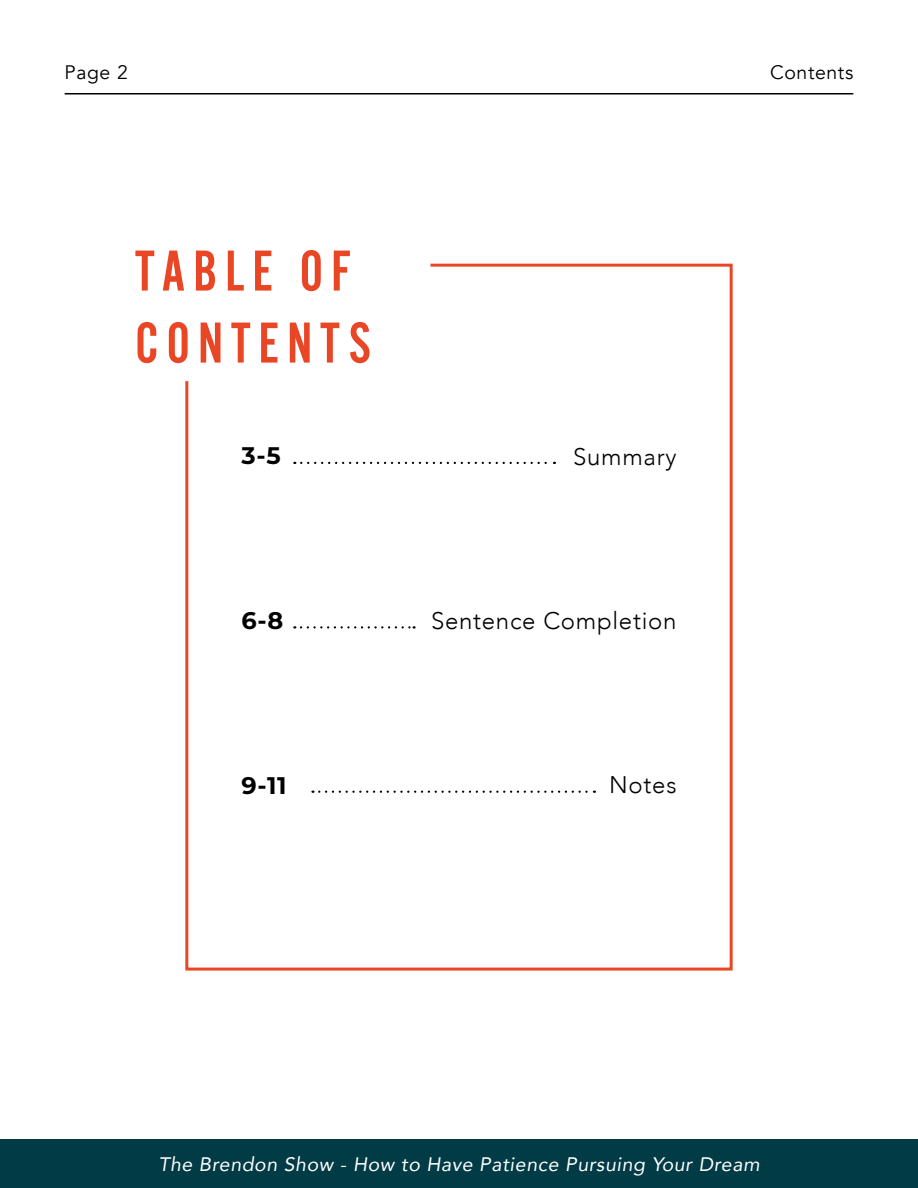
<style>
.page{position:relative;width:918px;height:1188px;background:#fff}
.page>*{position:absolute;margin:0;border:0;box-sizing:border-box;transform-origin:0 0}
.t1{font:60px/72px "Alternate Got No 2 D";letter-spacing:.13em;color:#e84625}
.t2{font:300 24px "Avenir";letter-spacing:.03em;color:#000}
.t3{font:700 24px "Montserrat";color:#000}
.t4{font:italic 19.5px "Avenir";letter-spacing:.03em;color:#fff}
.t5{font:19.5px "Avenir";letter-spacing:.03em;color:#000}
</style>
<div class="page">
<div style="left:0;top:1140px;width:918px;height:48px;background:#003b46"></div>
<hr style="left:65px;top:93px;width:788px;height:1px;background:#000">
<svg style="left:185px;top:263px;width:548px;height:708px"></svg>
<svg style="left:301px;top:462px;width:254px;height:2px"></svg>
<svg style="left:301px;top:626px;width:114px;height:3px"></svg>
<svg style="left:319px;top:791px;width:276px;height:2px"></svg>
<p class="t5" style="left:65px;top:60px;width:65px">Page 2</p>
<p class="t5" style="left:770px;top:60px;width:85px">Contents</p>
<h1 class="t1" style="left:135px;top:235px;width:237px">TABLE OF<br>CONTENTS</h1>
<p class="t3" style="left:241px;top:438px;width:41px">3-5</p>
<p class="t2" style="left:573px;top:443px;width:105px">Summary</p>
<p class="t3" style="left:241px;top:603px;width:43px">6-8</p>
<p class="t2" style="left:431px;top:606px;width:247px">Sentence Completion</p>
<p class="t3" style="left:241px;top:768px;width:47px">9-11</p>
<p class="t2" style="left:609px;top:770px;width:69px">Notes</p>
<p class="t4" style="left:158px;top:1153px;width:603px">The Brendon Show - How to Have Patience Pursuing Your Dream</p>
</div>
